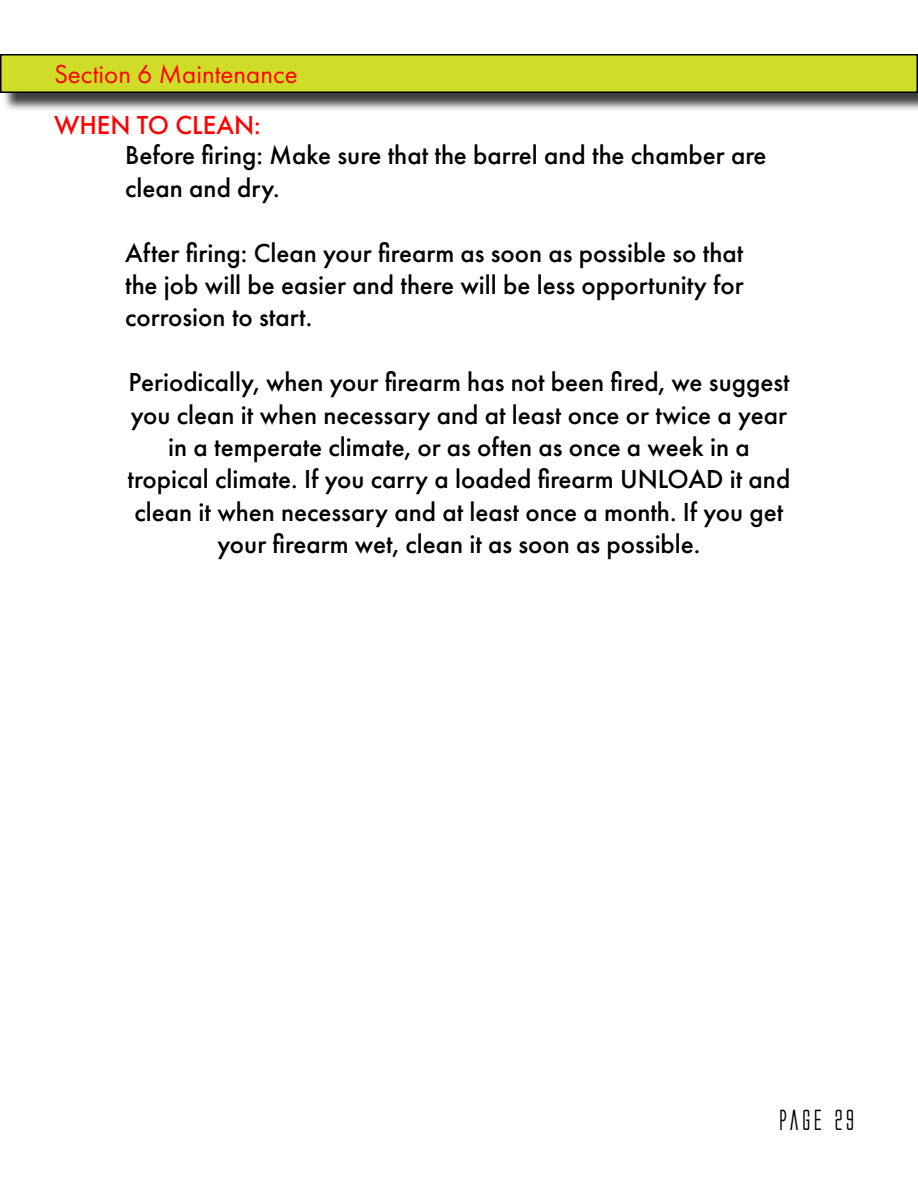
<style>
.page{position:relative;width:918px;height:1188px;background:#fff}
.page>*{position:absolute;margin:0;border:0;box-sizing:border-box;transform-origin:0 0}
.t1{font:500 27px/32.4px "Futura PT";color:#000}
.t2{font:27px "Futura PT";color:#f00}
.t3{font:500 27px "Futura PT";color:#f00}
.t4{font:700 27px "Alien League";color:#000}
</style>
<div class="page">
<div style="left:2px;top:56px;width:916px;height:56px;background:#000;opacity:.75"></div>
<div style="left:1px;top:55px;width:916px;height:37px;background:#d0dd28"></div>
<div style="left:0;top:54px;width:918px;height:39px;border:2px solid #000"></div>
<p class="t2" style="left:54px;top:58px;width:245px">Section 6 Maintenance</p>
<p class="t3" style="left:54px;top:109px;width:208px">WHEN TO CLEAN:</p>
<p class="t1" style="left:125px;top:139px;width:643px">Before firing: Make sure that the barrel and the chamber are clean and dry.</p>
<p class="t1" style="left:125px;top:236px;width:620px;text-align:justify">After firing: Clean your firearm as soon as possible so that the job will be easier and there will be less opportunity for corrosion to start.</p>
<p class="t1" style="left:128px;top:366px;width:664px;text-align:center">Periodically, when your firearm has not been fired, we suggest you clean it when necessary and at least once or twice a year in a temperate climate, or as often as once a week in a tropical climate. If you carry a loaded firearm UNLOAD it and clean it when necessary and at least once a month. If you get your firearm wet, clean it as soon as possible.</p>
<p class="t4" style="left:779px;top:1106px;width:80px">Page 29</p>
</div>
